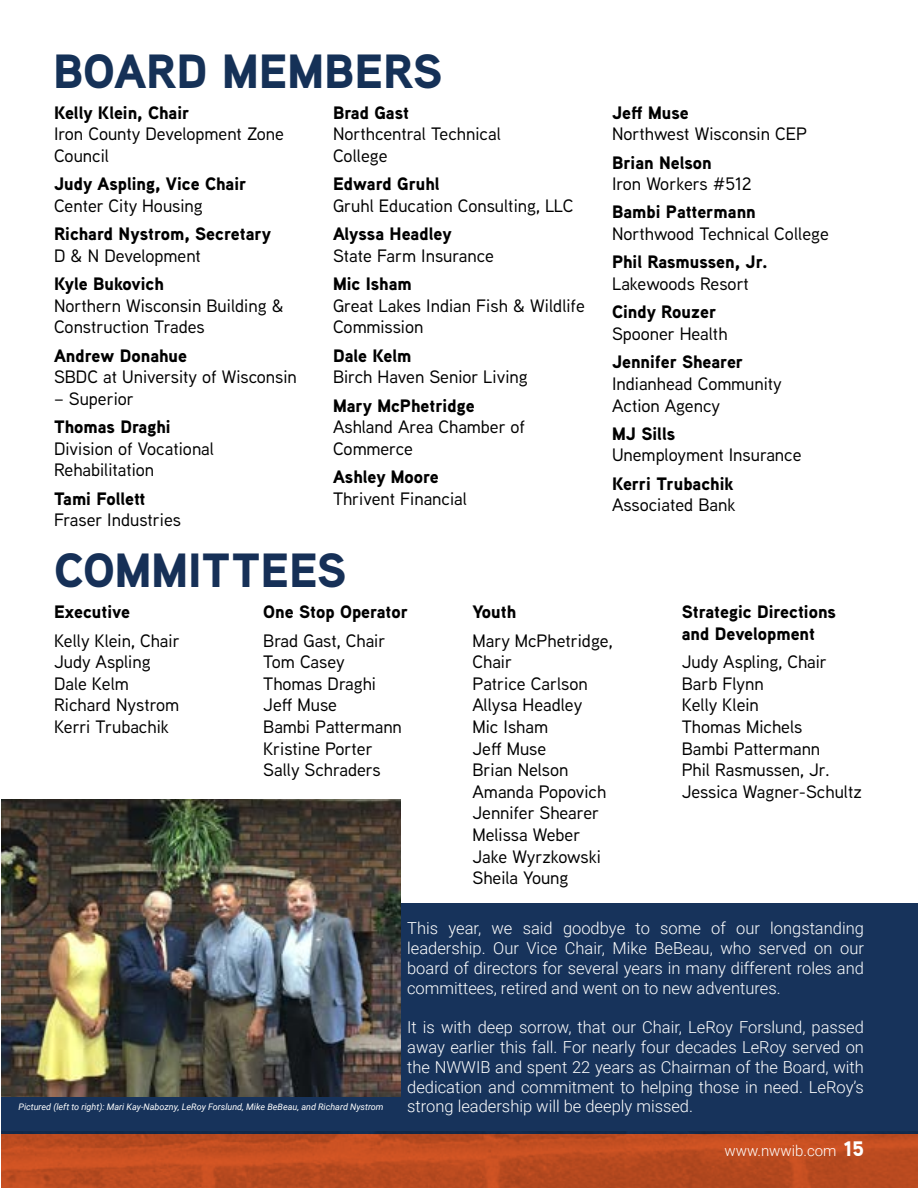
<style>
.page{position:relative;width:918px;height:1188px;background:#fff}
.page>*{position:absolute;margin:0;border:0;box-sizing:border-box;transform-origin:0 0}
.t1{font:900 48px "Aaux Next";color:#153157}
.t2{font:900 48px "Aaux Next";color:#163057}
.t3{font:500 18px/21.6px "Aaux Next";color:#000}
.t4{font:900 18px/21.6px "Aaux Next";color:#000}
.t5{font:300 16.5px/19.8px "Roboto";color:#fff;text-align:justify}
.t6{font:300 15px "Roboto";color:#fff}
.t7{font:italic 9px "Roboto";color:#fff}
.s1{font-family:"Aaux Next";font-weight:900;font-size:21px}
</style>
<div class="page">
<img style="left:2px;top:1134px;width:916px;height:54px">
<div style="left:2px;top:903px;width:916px;height:231px;background:#17335b"></div>
<img style="left:2px;top:800px;width:399px;height:297px">
<h1 class="t1" style="left:53px;top:36px;width:391px">BOARD MEMBERS</h1>
<p class="t4" style="left:54px;top:101px;width:137px">Kelly Klein, Chair</p>
<p class="t3" style="left:54px;top:123px;width:232px">Iron County Development Zone<br>Council</p>
<p class="t4" style="left:54px;top:173px;width:194px">Judy Aspling, Vice Chair</p>
<p class="t3" style="left:54px;top:194px;width:150px">Center City Housing</p>
<p class="t4" style="left:54px;top:223px;width:219px">Richard Nystrom, Secretary</p>
<p class="t3" style="left:54px;top:244px;width:149px">D &amp; N Development</p>
<p class="t4" style="left:54px;top:273px;width:111px">Kyle Bukovich</p>
<p class="t3" style="left:54px;top:294px;width:231px">Northern Wisconsin Building &amp;<br>Construction Trades</p>
<p class="t4" style="left:54px;top:344px;width:135px">Andrew Donahue</p>
<p class="t3" style="left:54px;top:366px;width:244px">SBDC at University of Wisconsin</p>
<p class="t3" style="left:54px;top:387px;width:81px">– Superior</p>
<p class="t4" style="left:54px;top:416px;width:118px">Thomas Draghi</p>
<p class="t3" style="left:54px;top:437px;width:161px">Division of Vocational<br>Rehabilitation</p>
<p class="t4" style="left:54px;top:487px;width:93px">Tami Follett</p>
<p class="t3" style="left:54px;top:509px;width:129px">Fraser Industries</p>
<p class="t4" style="left:333px;top:101px;width:78px">Brad Gast</p>
<p class="t3" style="left:333px;top:123px;width:169px">Northcentral Technical<br>College</p>
<p class="t4" style="left:333px;top:173px;width:108px">Edward Gruhl</p>
<p class="t3" style="left:333px;top:194px;width:242px">Gruhl Education Consulting, LLC</p>
<p class="t4" style="left:333px;top:223px;width:120px">Alyssa Headley</p>
<p class="t3" style="left:333px;top:244px;width:162px">State Farm Insurance</p>
<p class="t4" style="left:333px;top:273px;width:80px">Mic Isham</p>
<p class="t3" style="left:333px;top:294px;width:253px">Great Lakes Indian Fish &amp; Wildlife<br>Commission</p>
<p class="t4" style="left:333px;top:344px;width:80px">Dale Kelm</p>
<p class="t3" style="left:333px;top:366px;width:196px">Birch Haven Senior Living</p>
<p class="t4" style="left:333px;top:394px;width:143px">Mary McPhetridge</p>
<p class="t3" style="left:333px;top:415px;width:193px">Ashland Area Chamber of<br>Commerce</p>
<p class="t4" style="left:333px;top:466px;width:107px">Ashley Moore</p>
<p class="t3" style="left:333px;top:487px;width:135px">Thrivent Financial</p>
<p class="t4" style="left:612px;top:101px;width:78px">Jeff Muse</p>
<p class="t3" style="left:612px;top:123px;width:197px">Northwest Wisconsin CEP</p>
<p class="t4" style="left:612px;top:151px;width:101px">Brian Nelson</p>
<p class="t3" style="left:612px;top:172px;width:141px">Iron Workers #512</p>
<p class="t4" style="left:612px;top:201px;width:145px">Bambi Pattermann</p>
<p class="t3" style="left:612px;top:222px;width:218px">Northwood Technical College</p>
<p class="t4" style="left:612px;top:251px;width:157px">Phil Rasmussen, Jr.</p>
<p class="t3" style="left:612px;top:272px;width:139px">Lakewoods Resort</p>
<p class="t4" style="left:612px;top:301px;width:106px">Cindy Rouzer</p>
<p class="t3" style="left:612px;top:322px;width:117px">Spooner Health</p>
<p class="t4" style="left:612px;top:351px;width:133px">Jennifer Shearer</p>
<p class="t3" style="left:612px;top:372px;width:171px">Indianhead Community<br>Action Agency</p>
<p class="t4" style="left:612px;top:423px;width:65px">MJ Sills</p>
<p class="t3" style="left:612px;top:444px;width:191px">Unemployment Insurance</p>
<p class="t4" style="left:612px;top:472px;width:123px">Kerri Trubachik</p>
<p class="t3" style="left:612px;top:494px;width:125px">Associated Bank</p>
<h1 class="t2" style="left:54px;top:535px;width:294px">COMMITTEES</h1>
<p class="t4" style="left:54px;top:601px;width:78px">Executive</p>
<p class="t3" style="left:54px;top:629px;width:127px">Kelly Klein, Chair<br>Judy Aspling<br>Dale Kelm<br>Richard Nystrom<br>Kerri Trubachik</p>
<p class="t4" style="left:263px;top:601px;width:146px">One Stop Operator</p>
<p class="t3" style="left:263px;top:629px;width:140px">Brad Gast, Chair<br>Tom Casey<br>Thomas Draghi<br>Jeff Muse<br>Bambi Pattermann<br>Kristine Porter<br>Sally Schraders</p>
<p class="t4" style="left:472px;top:601px;width:45px">Youth</p>
<p class="t3" style="left:472px;top:629px;width:142px">Mary McPhetridge,<br>Chair<br>Patrice Carlson<br>Allysa Headley<br>Mic Isham<br>Jeff Muse<br>Brian Nelson<br>Amanda Popovich<br>Jennifer Shearer<br>Melissa Weber<br>Jake Wyrzkowski<br>Sheila Young</p>
<p class="t4" style="left:682px;top:601px;width:156px">Strategic Directions and Development</p>
<p class="t3" style="left:682px;top:651px;width:182px">Judy Aspling, Chair<br>Barb Flynn<br>Kelly Klein<br>Thomas Michels<br>Bambi Pattermann<br>Phil Rasmussen, Jr.<br>Jessica Wagner-Schultz</p>
<p class="t7" style="left:19px;top:1100px;width:367px">Pictured (left to right): Mari Kay-Nabozny, LeRoy Forslund, Mike BeBeau, and Richard Nystrom</p>
<p class="t5" style="left:407px;top:918px;width:458px">This year, we said goodbye to some of our longstanding leadership. Our Vice Chair, Mike BeBeau, who served on our board of directors for several years in many different roles and committees, retired and went on to new adventures.</p>
<p class="t5" style="left:407px;top:1017px;width:458px">It is with deep sorrow, that our Chair, LeRoy Forslund, passed away earlier this fall. For nearly four decades LeRoy served on the NWWIB and spent 22 years as Chairman of the Board, with dedication and commitment to helping those in need. LeRoy’s strong leadership will be deeply missed.</p>
<p class="t6" style="left:724px;top:1140px;width:141px">www.nwwib.com <span class="s1">15</span></p>
</div>
